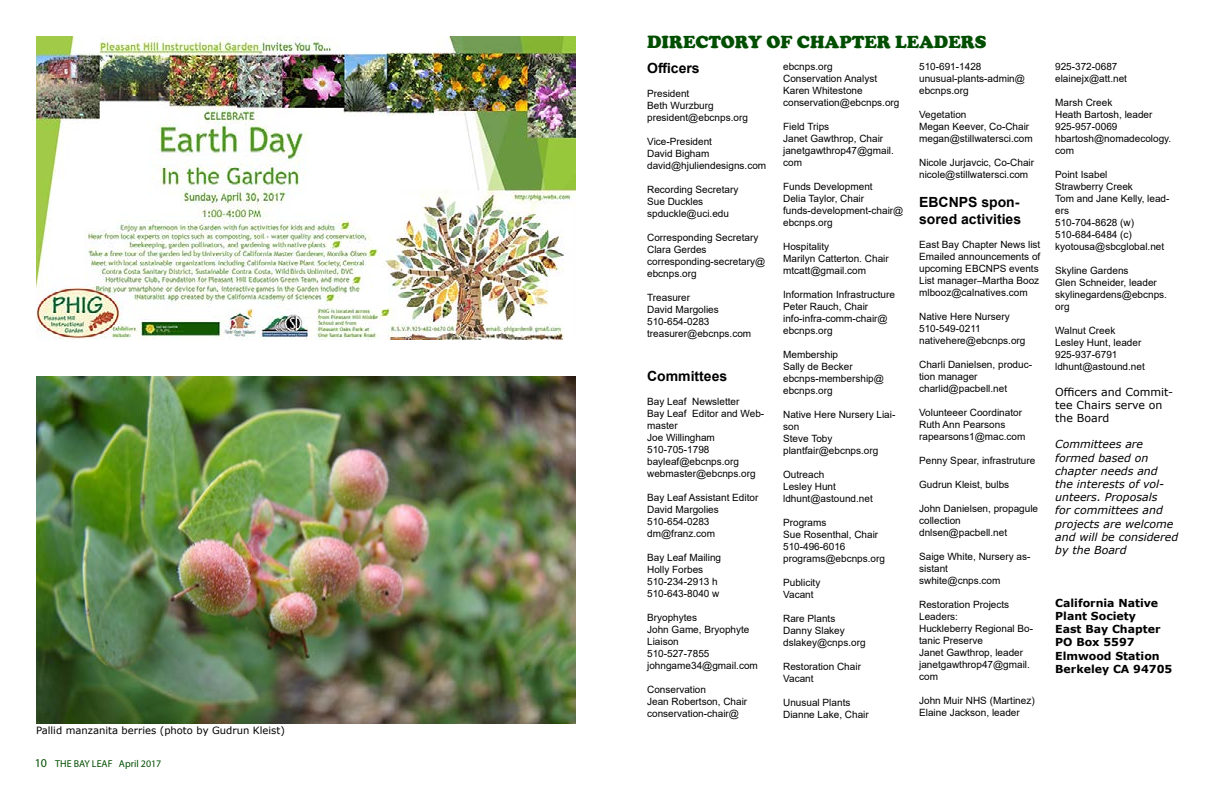
<style>
.page{position:relative;width:1224px;height:792px;background:#fff}
.page>*{position:absolute;margin:0;border:0;box-sizing:border-box;transform-origin:0 0}
.t1{font:900 18px "Cooper";color:#004e00}
.t2{font:700 14px/16.8px "Arial";color:#000}
.t3{font:italic 11px/13.2px "Verdana";color:#000}
.t4{font:700 11px/13.2px "Verdana";color:#000}
.t5{font:11px/13.2px "Verdana";color:#000}
.t6{font:10px/12px "Arial";color:#000}
.t7{font:10px "Verdana";color:#000}
.t8{font:10px "Myriad Pro";color:#004e00}
.s1{font-size:12px}
</style>
<div class="page">
<img style="left:36px;top:36px;width:540px;height:304px">
<img style="left:36px;top:377px;width:540px;height:347px">
<p class="t7" style="left:36px;top:724px;width:250px">Pallid manzanita berries (photo by Gudrun Kleist)</p>
<p class="t8" style="left:35px;top:758px;width:128px"><span class="s1">10</span> THE BAY LEAF April 2017</p>
<h1 class="t1" style="left:647px;top:32px;width:341px">DIRECTORY OF CHAPTER LEADERS</h1>
<h2 class="t2" style="left:647px;top:60px;width:54px">Officers</h2>
<p class="t6" style="left:647px;top:88px;width:102px">President<br>Beth Wurzburg president@ebcnps.org</p>
<p class="t6" style="left:647px;top:136px;width:121px">Vice-President<br>David Bigham david@hjuliendesigns.com</p>
<p class="t6" style="left:647px;top:184px;width:93px">Recording Secretary<br>Sue Duckles spduckle@uci.edu</p>
<p class="t6" style="left:647px;top:232px;width:119px">Corresponding Secretary<br>Clara Gerdes corresponding-secretary@ ebcnps.org</p>
<p class="t6" style="left:647px;top:292px;width:106px">Treasurer<br>David Margolies<br>510-654-0283 treasurer@ebcnps.com</p>
<h2 class="t2" style="left:647px;top:367px;width:82px">Committees</h2>
<p class="t6" style="left:647px;top:395px;width:119px">Bay Leaf Newsletter<br>Bay Leaf Editor and Web&shy;master<br>Joe Willingham<br>510-705-1798 bayleaf@ebcnps.org webmaster@ebcnps.org</p>
<p class="t6" style="left:647px;top:491px;width:113px">Bay Leaf Assistant Editor<br>David Margolies<br>510-654-0283 dm@franz.com</p>
<p class="t6" style="left:647px;top:551px;width:75px">Bay Leaf Mailing<br>Holly Forbes<br>510-234-2913 h<br>510-643-8040 w</p>
<p class="t6" style="left:647px;top:611px;width:112px">Bryophytes<br>John Game, Bryophyte<br>Liaison<br>510-527-7855 johngame34@gmail.com</p>
<p class="t6" style="left:647px;top:683px;width:102px">Conservation<br>Jean Robertson, Chair conservation-chair@</p>
<p class="t6" style="left:783px;top:61px;width:118px">ebcnps.org<br>Conservation Analyst<br>Karen Whitestone conservation@ebcnps.org</p>
<p class="t6" style="left:783px;top:121px;width:112px">Field Trips<br>Janet Gawthrop, Chair janetgawthrop47@gmail. com</p>
<p class="t6" style="left:783px;top:181px;width:122px">Funds Development<br>Delia Taylor, Chair funds-development-chair@ ebcnps.org</p>
<p class="t6" style="left:783px;top:241px;width:107px">Hospitality<br>Marilyn Catterton. Chair mtcatt@gmail.com</p>
<p class="t6" style="left:783px;top:289px;width:113px">Information Infrastructure<br>Peter Rauch, Chair info-infra-comm-chair@ ebcnps.org</p>
<p class="t6" style="left:783px;top:349px;width:102px">Membership<br>Sally de Becker ebcnps-membership@ ebcnps.org</p>
<p class="t6" style="left:783px;top:409px;width:114px">Native Here Nursery Liai&shy;son<br>Steve Toby plantfair@ebcnps.org</p>
<p class="t6" style="left:783px;top:469px;width:91px">Outreach<br>Lesley Hunt ldhunt@astound.net</p>
<p class="t6" style="left:783px;top:517px;width:103px">Programs<br>Sue Rosenthal, Chair<br>510-496-6016 programs@ebcnps.org</p>
<p class="t6" style="left:783px;top:577px;width:39px">Publicity<br>Vacant</p>
<p class="t6" style="left:783px;top:613px;width:84px">Rare Plants<br>Danny Slakey dslakey@cnps.org</p>
<p class="t6" style="left:783px;top:661px;width:79px">Restoration Chair<br>Vacant</p>
<p class="t6" style="left:783px;top:697px;width:87px">Unusual Plants<br>Dianne Lake, Chair</p>
<p class="t6" style="left:919px;top:61px;width:107px">510-691-1428 unusual-plants-admin@ ebcnps.org</p>
<p class="t6" style="left:919px;top:109px;width:115px">Vegetation<br>Megan Keever, Co-Chair megan@stillwatersci.com</p>
<p class="t6" style="left:919px;top:157px;width:117px">Nicole Jurjavcic, Co-Chair nicole@stillwatersci.com</p>
<h2 class="t2" style="left:919px;top:194px;width:103px">EBCNPS spon&shy;sored activities</h2>
<p class="t6" style="left:919px;top:239px;width:123px">East Bay Chapter News list<br>Emailed announcements of upcoming EBCNPS events<br>List manager–Martha Booz mlbooz@calnatives.com</p>
<p class="t6" style="left:919px;top:311px;width:108px">Native Here Nursery<br>510-549-0211 nativehere@ebcnps.org</p>
<p class="t6" style="left:919px;top:359px;width:114px">Charli Danielsen, produc&shy;tion manager charlid@pacbell.net</p>
<p class="t6" style="left:919px;top:407px;width:108px">Volunteeer Coordinator<br>Ruth Ann Pearsons rapearsons1@mac.com</p>
<p class="t6" style="left:919px;top:455px;width:118px">Penny Spear, infrastruture</p>
<p class="t6" style="left:919px;top:479px;width:92px">Gudrun Kleist, bulbs</p>
<p class="t6" style="left:919px;top:503px;width:120px">John Danielsen, propagule collection dnlsen@pacbell.net</p>
<p class="t6" style="left:919px;top:551px;width:113px">Saige White, Nursery as&shy;sistant swhite@cnps.com</p>
<p class="t6" style="left:919px;top:599px;width:115px">Restoration Projects<br>Leaders:<br>Huckleberry Regional Bo&shy;tanic Preserve<br>Janet Gawthrop, leader janetgawthrop47@gmail. com</p>
<p class="t6" style="left:919px;top:695px;width:117px">John Muir NHS (Martinez)<br>Elaine Jackson, leader</p>
<p class="t6" style="left:1055px;top:61px;width:73px">925-372-0687 elainejx@att.net</p>
<p class="t6" style="left:1055px;top:97px;width:118px">Marsh Creek<br>Heath Bartosh, leader<br>925-957-0069 hbartosh@nomadecology. com</p>
<p class="t6" style="left:1055px;top:169px;width:116px">Point Isabel<br>Strawberry Creek<br>Tom and Jane Kelly, lead&shy;ers<br>510-704-8628 (w)<br>510-684-6484 (c) kyotousa@sbcglobal.net</p>
<p class="t6" style="left:1055px;top:265px;width:113px">Skyline Gardens<br>Glen Schneider, leader skylinegardens@ebcnps. org</p>
<p class="t6" style="left:1055px;top:325px;width:91px">Walnut Creek<br>Lesley Hunt, leader<br>925-937-6791 ldhunt@astound.net</p>
<p class="t5" style="left:1055px;top:385px;width:120px">Officers and Commit&shy;tee Chairs serve on the Board</p>
<p class="t3" style="left:1055px;top:438px;width:125px">Committees are formed based on chapter needs and the interests of vol&shy;unteers. Proposals<br>for committees and projects are welcome and will be considered by the Board</p>
<p class="t4" style="left:1055px;top:596px;width:119px">California Native<br>Plant Society<br>East Bay Chapter<br>PO Box 5597<br>Elmwood Station<br>Berkeley CA 94705</p>
</div>
